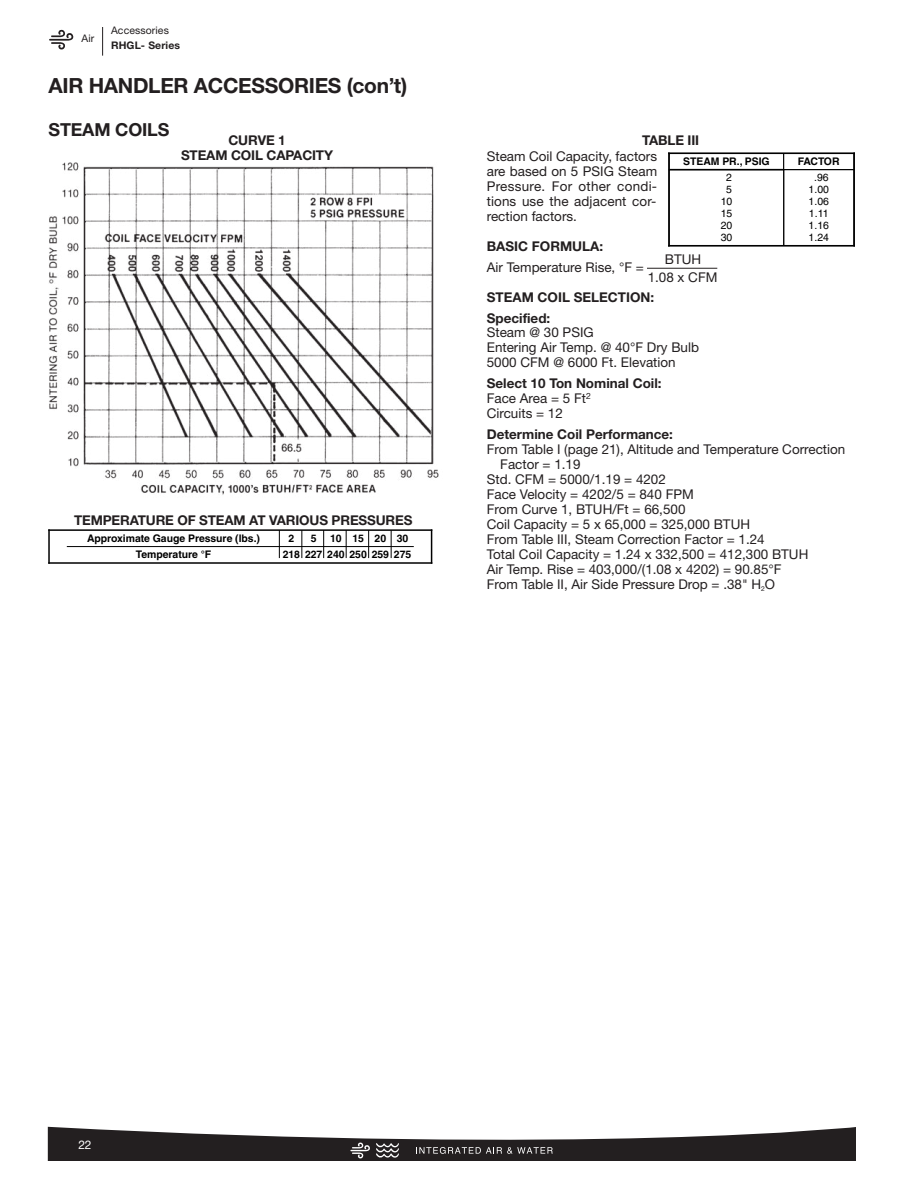
<style>
.page{position:relative;width:918px;height:1188px;background:#fff}
.page>*{position:absolute;margin:0;border:0;box-sizing:border-box;transform-origin:0 0}
.t1{font:700 20.85px "Helvetica Neue";letter-spacing:-.015em;color:#231f20}
.t2{font:700 18px "Helvetica Neue";letter-spacing:-.01em;color:#231f20}
.t3{font:13.5px/15px "Helvetica Neue";color:#231f20;text-align:justify}
.t4{font:700 13.5px/15px "Helvetica Neue";color:#231f20;text-align:center}
.t5{font:12px "Helvetica Neue";color:#fff}
.t6{font:700 10.5px "Helvetica";letter-spacing:-.005em;color:#000}
.t7{font:10.5px/12px "Helvetica";color:#000;text-align:center}
.t8{font:10.5px "Helvetica Neue";letter-spacing:.01em;color:#231f20}
.t9{font:700 10.5px "Helvetica Neue";letter-spacing:.01em;color:#231f20}
.s1{font-weight:700}
.s2{font-weight:400}
</style>
<div class="page">
<div style="left:783px;top:169px;width:71px;height:77px;border:1px solid #000"></div>
<hr style="left:669px;top:169px;width:115px;height:1px;background:#000">
<hr style="left:668px;top:245px;width:187px;height:2px;background:#000">
<hr style="left:853px;top:152px;width:2px;height:95px;background:#000">
<hr style="left:668px;top:152px;width:187px;height:2px;background:#000">
<hr style="left:668px;top:152px;width:2px;height:95px;background:#000">
<hr style="left:48px;top:562px;width:384px;height:2px;background:#000">
<hr style="left:431px;top:529px;width:1px;height:35px;background:#000">
<hr style="left:67px;top:546px;width:347px;height:1px;background:#000">
<svg style="left:279px;top:531px;width:1px;height:27px"></svg>
<svg style="left:301px;top:531px;width:1px;height:27px"></svg>
<svg style="left:323px;top:531px;width:1px;height:27px"></svg>
<svg style="left:346px;top:531px;width:1px;height:27px"></svg>
<svg style="left:368px;top:531px;width:1px;height:27px"></svg>
<svg style="left:391px;top:531px;width:1px;height:27px"></svg>
<hr style="left:48px;top:529px;width:384px;height:2px;background:#000">
<hr style="left:48px;top:529px;width:2px;height:35px;background:#000">
<svg style="left:102px;top:27px;width:1px;height:29px"></svg>
<svg style="left:49px;top:30px;width:24px;height:20px"></svg>
<svg style="left:48px;top:1127px;width:807px;height:34px"></svg>
<img style="left:49px;top:162px;width:390px;height:333px">
<hr style="left:647px;top:268px;width:70px;height:1px;background:#231f20">
<p class="t8" style="left:82px;top:35px;width:14px">Air</p>
<p class="t8" style="left:111px;top:27px;width:59px">Accessories</p>
<p class="t9" style="left:111px;top:42px;width:70px">RHGL- Series</p>
<p class="t1" style="left:49px;top:78px;width:360px">AIR HANDLER ACCESSORIES (con’t)</p>
<p class="t2" style="left:49px;top:123px;width:122px">STEAM COILS</p>
<p class="t4" style="left:181px;top:134px;width:153px">CURVE 1<br>STEAM COIL CAPACITY</p>
<p class="t4" style="left:74px;top:514px;width:340px">TEMPERATURE OF STEAM AT VARIOUS PRESSURES</p>
<p class="t6" style="left:87px;top:534px;width:174px">Approximate Gauge Pressure (lbs.)</p>
<p class="t6" style="left:289px;top:534px;width:7px">2</p>
<p class="t6" style="left:311px;top:534px;width:7px">5</p>
<p class="t6" style="left:330px;top:534px;width:35px">10 15</p>
<p class="t6" style="left:136px;top:551px;width:77px">Temperature °F</p>
<p class="t6" style="left:283px;top:551px;width:108px">218 227 240 250 259</p>
<p class="t6" style="left:375px;top:534px;width:13px">20</p>
<p class="t6" style="left:397px;top:534px;width:13px">30</p>
<p class="t6" style="left:394px;top:551px;width:19px">275</p>
<p class="t4" style="left:642px;top:134px;width:59px">TABLE III</p>
<p class="t3" style="left:487px;top:150px;width:172px">Steam Coil Capacity, factors are based on 5 PSIG Steam Pressure. For other condi - tions use the adjacent cor&shy;rection factors.</p>
<p class="t4" style="left:487px;top:240px;width:118px">BASIC FORMULA:</p>
<p class="t3" style="left:487px;top:261px;width:159px">Air Temperature Rise, °F =</p>
<p class="t3" style="left:648px;top:252px;width:71px;line-height:18px;text-align:center">BTUH<br>1.08 x CFM</p>
<p class="t4" style="left:487px;top:291px;width:169px">STEAM COIL SELECTION:</p>
<p class="t3" style="left:487px;top:312px;width:214px;text-align:left"><span class="s1">Specified:<br></span>Steam @ 30 PSIG<br>Entering Air Temp. @ 40°F Dry Bulb<br>5000 CFM @ 6000 Ft. Elevation</p>
<p class="t4" style="left:487px;top:377px;width:176px;text-align:left">Select 10 Ton Nominal Coil:<br><span class="s2">Face Area = 5 Ft</span><sup>2<br></sup><span class="s2">Circuits = 12</span></p>
<p class="t4" style="left:487px;top:428px;width:188px">Determine Coil Performance:</p>
<p class="t3" style="left:487px;top:443px;width:360px">From Table I (page 21), Altitude and Temperature Correction</p>
<p class="t3" style="left:500px;top:458px;width:82px">Factor = 1.19</p>
<p class="t3" style="left:487px;top:473px;width:181px">Std. CFM = 5000/1.19 = 4202</p>
<p class="t3" style="left:487px;top:488px;width:208px">Face Velocity = 4202/5 = 840 FPM</p>
<p class="t3" style="left:487px;top:503px;width:200px">From Curve 1, BTUH/Ft = 66,500</p>
<p class="t3" style="left:487px;top:518px;width:265px">Coil Capacity = 5 x 65,000 = 325,000 BTUH</p>
<p class="t3" style="left:487px;top:533px;width:279px">From Table III, Steam Correction Factor = 1.24</p>
<p class="t3" style="left:487px;top:548px;width:323px">Total Coil Capacity = 1.24 x 332,500 = 412,300 BTUH</p>
<p class="t3" style="left:487px;top:563px;width:296px">Air Temp. Rise = 403,000/(1.08 x 4202) = 90.85°F</p>
<p class="t3" style="left:487px;top:578px;width:290px">From Table II, Air Side Pressure Drop = .38" H<sub>2</sub>O</p>
<p class="t6" style="left:683px;top:157px;width:88px">STEAM PR., PSIG</p>
<p class="t6" style="left:798px;top:157px;width:43px">FACTOR</p>
<p class="t7" style="left:721px;top:172px;width:13px">2<br>5<br>10<br>15<br>20<br>30</p>
<p class="t7" style="left:809px;top:172px;width:22px">.96<br>1.00<br>1.06<br>1.11<br>1.16<br>1.24</p>
<p class="t5" style="left:78px;top:1140px;width:15px">22</p>
</div>
